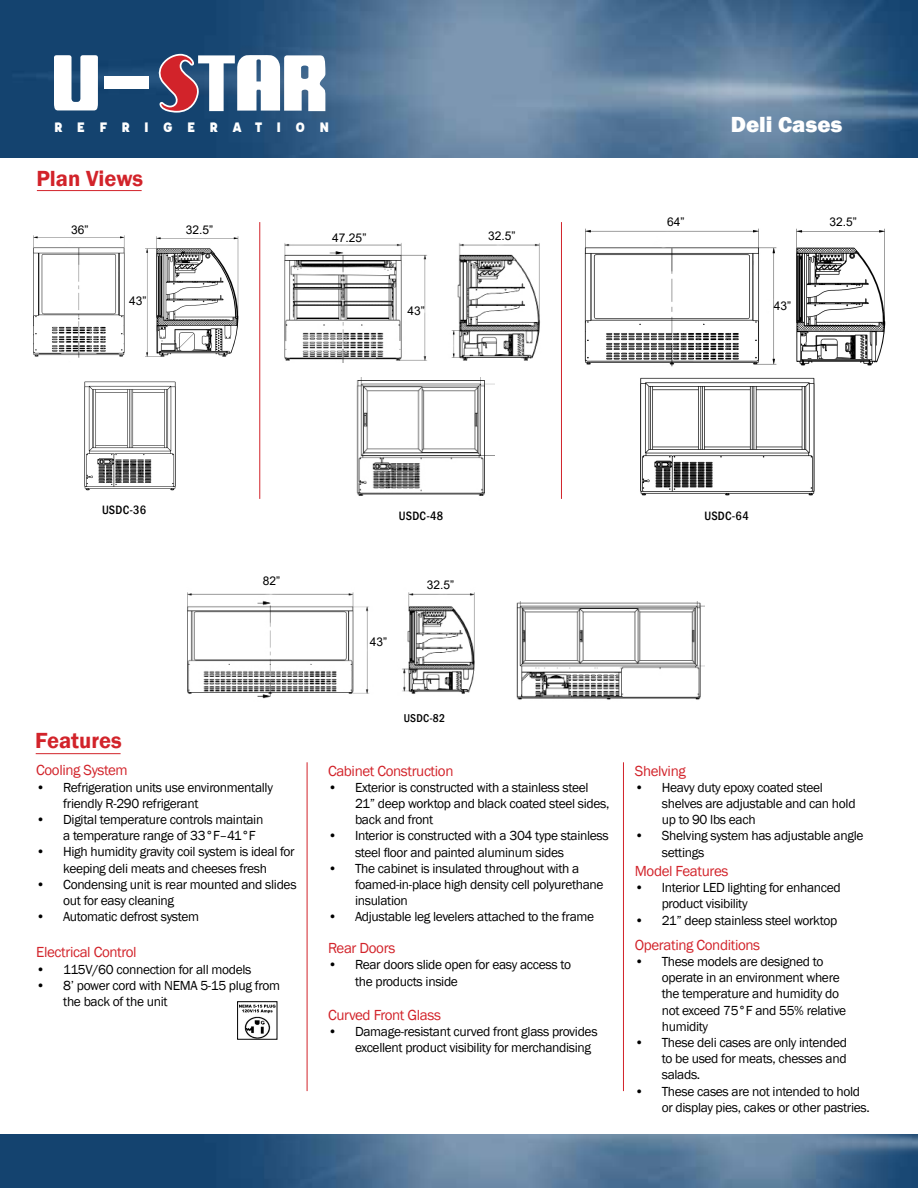
<style>
.page{position:relative;width:918px;height:1188px;background:#fff}
.page>*{position:absolute;margin:0;border:0;box-sizing:border-box;transform-origin:0 0}
.t1{font:600 22.5px "Franklin Gothic";color:#d2232a}
.t2{font:800 22.5px "Franklin Gothic";color:#fff}
.t3{font:15px "Franklin Gothic";letter-spacing:-.025em;color:#d2232a}
.t4{font:900 15px "Affogato";letter-spacing:.95em;color:#fff}
.t5{font:13.5px/16.2px "Franklin Gothic";letter-spacing:-.025em;color:#000}
.t6{font:500 condensed 12.45px "Franklin Gothic";letter-spacing:.015em;color:#000}
.t7{font:12px "Arial";color:#000}
.t8{font:500 condensed 11.55px "Franklin Gothic";letter-spacing:.015em;color:#000}
</style>
<div class="page">
<img style="left:239px;top:1004px;width:36px;height:34px">
<div style="left:237px;top:1001px;width:40px;height:39px;border:1px solid #000"></div>
<img style="left:356px;top:378px;width:138px;height:118px">
<img style="left:284px;top:243px;width:256px;height:120px">
<img style="left:516px;top:602px;width:188px;height:98px">
<img style="left:187px;top:592px;width:288px;height:107px">
<hr style="left:307px;top:762px;width:1px;height:329px;background:#d2232a">
<hr style="left:623px;top:762px;width:1px;height:329px;background:#d2232a">
<hr style="left:37px;top:190px;width:105px;height:1px;background:#d2232a">
<hr style="left:36px;top:753px;width:85px;height:1px;background:#d2232a">
<img style="left:0;top:0;width:918px;height:158px">
<svg style="left:54px;top:55px;width:44px;height:55px"></svg>
<div style="left:105px;top:77px;width:44px;height:12px;background:#fff"></div>
<svg style="left:157px;top:0;width:168px;height:113px"></svg>
<img style="left:0;top:1134px;width:918px;height:54px">
<img style="left:33px;top:235px;width:206px;height:123px">
<img style="left:84px;top:381px;width:92px;height:110px">
<hr style="left:561px;top:222px;width:1px;height:277px;background:#d2232a">
<hr style="left:260px;top:222px;width:1px;height:277px;background:#d2232a">
<img style="left:584px;top:228px;width:193px;height:139px">
<img style="left:796px;top:228px;width:90px;height:138px">
<img style="left:640px;top:377px;width:175px;height:119px">
<p class="t4" style="left:54px;top:117px;width:277px">REFRIGERATION</p>
<h1 class="t2" style="left:731px;top:110px;width:113px">Deli Cases</h1>
<h1 class="t1" style="left:36px;top:165px;width:108px">Plan Views</h1>
<p class="t7" style="left:71px;top:222px;width:19px">36”</p>
<p class="t7" style="left:129px;top:293px;width:19px">43”</p>
<p class="t7" style="left:186px;top:222px;width:29px">32.5”</p>
<p class="t7" style="left:332px;top:229px;width:36px">47.25”</p>
<p class="t7" style="left:408px;top:303px;width:19px">43”</p>
<p class="t7" style="left:488px;top:227px;width:29px">32.5”</p>
<p class="t7" style="left:667px;top:214px;width:19px">64”</p>
<p class="t7" style="left:774px;top:298px;width:19px">43”</p>
<p class="t7" style="left:829px;top:214px;width:29px">32.5”</p>
<p class="t6" style="left:102px;top:502px;width:46px">USDC-36</p>
<h1 class="t1" style="left:35px;top:726px;width:88px">Features</h1>
<p class="t7" style="left:263px;top:573px;width:19px">82”</p>
<p class="t3" style="left:36px;top:761px;width:93px">Cooling System</p>
<p class="t5" style="left:63px;top:779px;width:211px;text-indent:-27px">• Refrigeration units use environmentally friendly R-290 refrigerant</p>
<p class="t5" style="left:63px;top:812px;width:202px;text-indent:-27px">• Digital temperature controls maintain a temperature range of 33°F–41°F</p>
<p class="t5" style="left:36px;top:844px;width:260px;text-align:center">• High humidity gravity coil system is ideal for keeping deli meats and cheeses fresh</p>
<p class="t5" style="left:63px;top:877px;width:235px;text-indent:-27px">• Condensing unit is rear mounted and slides out for easy cleaning</p>
<p class="t5" style="left:36px;top:909px;width:164px">• Automatic defrost system</p>
<p class="t3" style="left:36px;top:943px;width:102px">Electrical Control</p>
<p class="t5" style="left:36px;top:961px;width:217px">• 115V/60 connection for all models</p>
<p class="t5" style="left:63px;top:977px;width:218px;text-indent:-27px">• 8’ power cord with NEMA 5-15 plug from the back of the unit</p>
<p class="t6" style="left:399px;top:508px;width:46px">USDC-48</p>
<p class="t6" style="left:704px;top:508px;width:46px">USDC-64</p>
<p class="t7" style="left:370px;top:634px;width:19px">43”</p>
<p class="t7" style="left:427px;top:577px;width:29px">32.5”</p>
<p class="t8" style="left:404px;top:710px;width:43px">USDC-82</p>
<p class="t3" style="left:328px;top:761px;width:127px">Cabinet Construction</p>
<p class="t5" style="left:355px;top:779px;width:256px;text-indent:-27px">• Exterior is constructed with a stainless steel<br>21” deep worktop and black coated steel sides, back and front</p>
<p class="t5" style="left:355px;top:828px;width:255px;text-indent:-27px">• Interior is constructed with a 304 type stainless steel floor and painted aluminum sides</p>
<p class="t5" style="left:355px;top:860px;width:250px;text-indent:-27px">• The cabinet is insulated throughout with a foamed-in-place high density cell polyurethane insulation</p>
<p class="t5" style="left:328px;top:909px;width:268px">• Adjustable leg levelers attached to the frame</p>
<p class="t3" style="left:328px;top:939px;width:69px">Rear Doors</p>
<p class="t5" style="left:355px;top:957px;width:218px;text-indent:-27px">• Rear doors slide open for easy access to the products inside</p>
<p class="t3" style="left:328px;top:1006px;width:115px">Curved Front Glass</p>
<p class="t5" style="left:355px;top:1024px;width:244px;text-indent:-27px">• Damage-resistant curved front glass provides excellent product visibility for merchandising</p>
<p class="t3" style="left:635px;top:761px;width:52px">Shelving</p>
<p class="t5" style="left:662px;top:779px;width:195px;text-indent:-27px">• Heavy duty epoxy coated steel shelves are adjustable and can hold up to 90 lbs each</p>
<p class="t5" style="left:662px;top:828px;width:203px;text-indent:-27px">• Shelving system has adjustable angle settings</p>
<p class="t3" style="left:635px;top:862px;width:95px">Model Features</p>
<p class="t5" style="left:662px;top:880px;width:180px;text-indent:-27px">• Interior LED lighting for enhanced product visibility</p>
<p class="t5" style="left:635px;top:912px;width:204px">• 21” deep stainless steel worktop</p>
<p class="t3" style="left:635px;top:935px;width:127px">Operating Conditions</p>
<p class="t5" style="left:662px;top:954px;width:186px;text-indent:-27px">• These models are designed to operate in an environment where the temperature and humidity do not exceed 75°F and 55% relative humidity</p>
<p class="t5" style="left:662px;top:1035px;width:187px;text-align:justify;text-indent:-27px">• These deli cases are only intended to be used for meats, chesses and salads.</p>
<p class="t5" style="left:662px;top:1083px;width:210px;text-indent:-27px">• These cases are not intended to hold or display pies, cakes or other pastries.</p>
</div>
